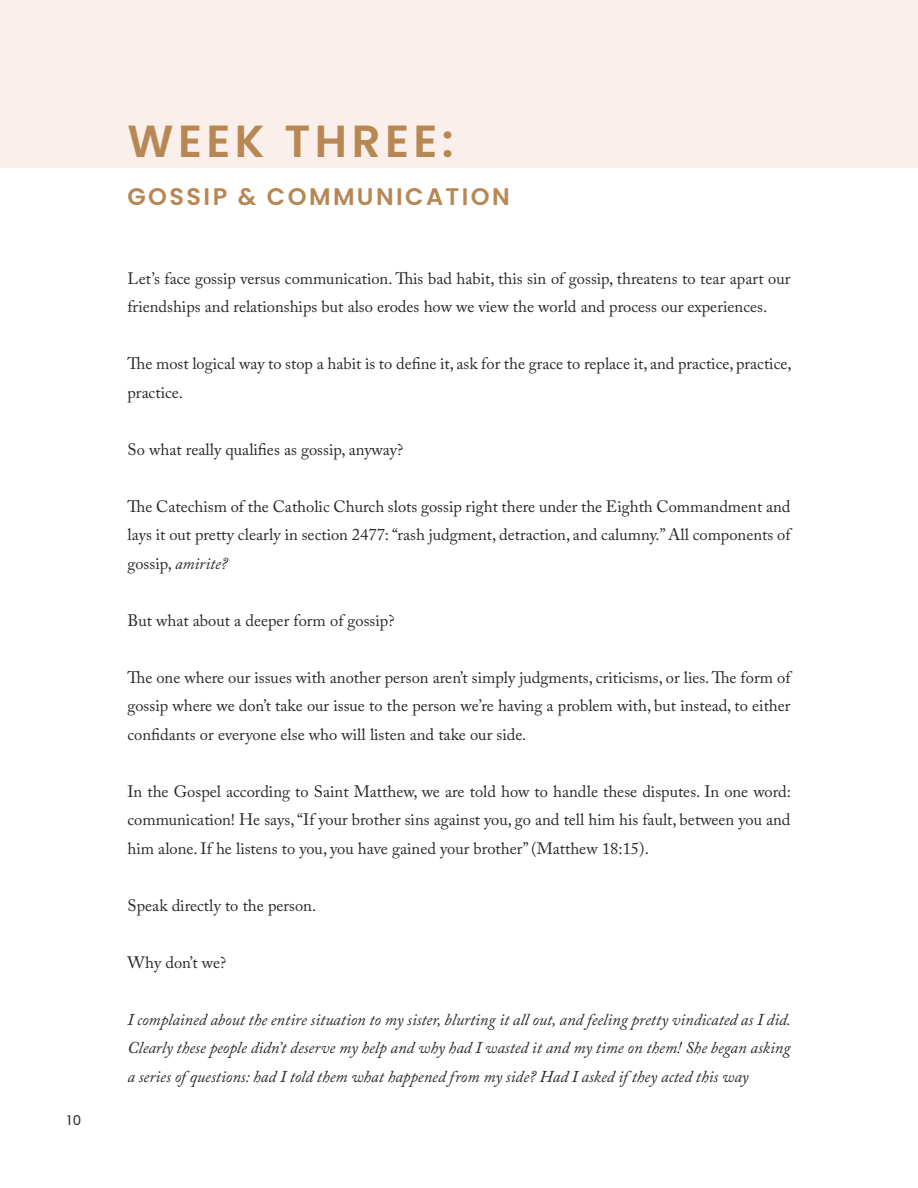
<style>
.page{position:relative;width:918px;height:1188px;background:#fff}
.page>*{position:absolute;margin:0;border:0;box-sizing:border-box;transform-origin:0 0}
.t1{font:600 45px "Poppins";letter-spacing:.1em;color:#b78854}
.t2{font:600 24px "Poppins";letter-spacing:.1em;color:#b78854}
.t3{font:16.5px/28.5px "Adobe Caslon Pro";color:#27282c;text-align:justify}
.t4{font:italic 16.5px/28.5px "Adobe Caslon Pro";color:#27282c;text-align:justify}
.t5{font:13.5px "Poppins";color:#27282c}
.s1{font-style:italic}
</style>
<div class="page">
<div style="left:0;top:0;width:918px;height:168px;background:#faefea"></div>
<p class="t5" style="left:67px;top:1113px;width:16px">10</p>
<p class="t1" style="left:128px;top:115px;width:328px">WEEK THREE:</p>
<p class="t2" style="left:128px;top:183px;width:384px">GOSSIP &amp; COMMUNICATION</p>
<p class="t3" style="left:128px;top:264px;width:664px">Let’s face gossip versus communication. This bad habit, this sin of gossip, threatens to tear apart our friendships and relationships but also erodes how we view the world and process our experiences.</p>
<p class="t3" style="left:128px;top:349px;width:666px">The most logical way to stop a habit is to define it, ask for the grace to replace it, and practice, practice, practice.</p>
<p class="t3" style="left:128px;top:435px;width:277px">So what really qualifies as gossip, anyway?</p>
<p class="t3" style="left:128px;top:492px;width:665px">The Catechism of the Catholic Church slots gossip right there under the Eighth Commandment and lays it out pretty clearly in section 2477: “rash judgment, detraction, and calumny.” All components of gossip, <span class="s1">amirite?</span></p>
<p class="t3" style="left:128px;top:606px;width:269px">But what about a deeper form of gossip?</p>
<p class="t3" style="left:128px;top:663px;width:665px">The one where our issues with another person aren’t simply judgments, criticisms, or lies. The form of gossip where we don’t take our issue to the person we’re having a problem with, but instead, to either confidants or everyone else who will listen and take our side.</p>
<p class="t3" style="left:128px;top:777px;width:665px">In the Gospel according to Saint Matthew, we are told how to handle these disputes. In one word: communication! He says, “If your brother sins against you, go and tell him his fault, between you and him alone. If he listens to you, you have gained your brother” (Matthew 18:15).</p>
<p class="t3" style="left:128px;top:891px;width:190px">Speak directly to the person.</p>
<p class="t3" style="left:128px;top:948px;width:100px">Why don’t we?</p>
<p class="t4" style="left:128px;top:1005px;width:665px">I complained about the entire situation to my sister, blurting it all out, and feeling pretty vindicated as I did.<br>Clearly these people didn’t deserve my help and why had I wasted it and my time on them! She began asking a series of questions: had I told them what happened from my side? Had I asked if they acted this way</p>
</div>
